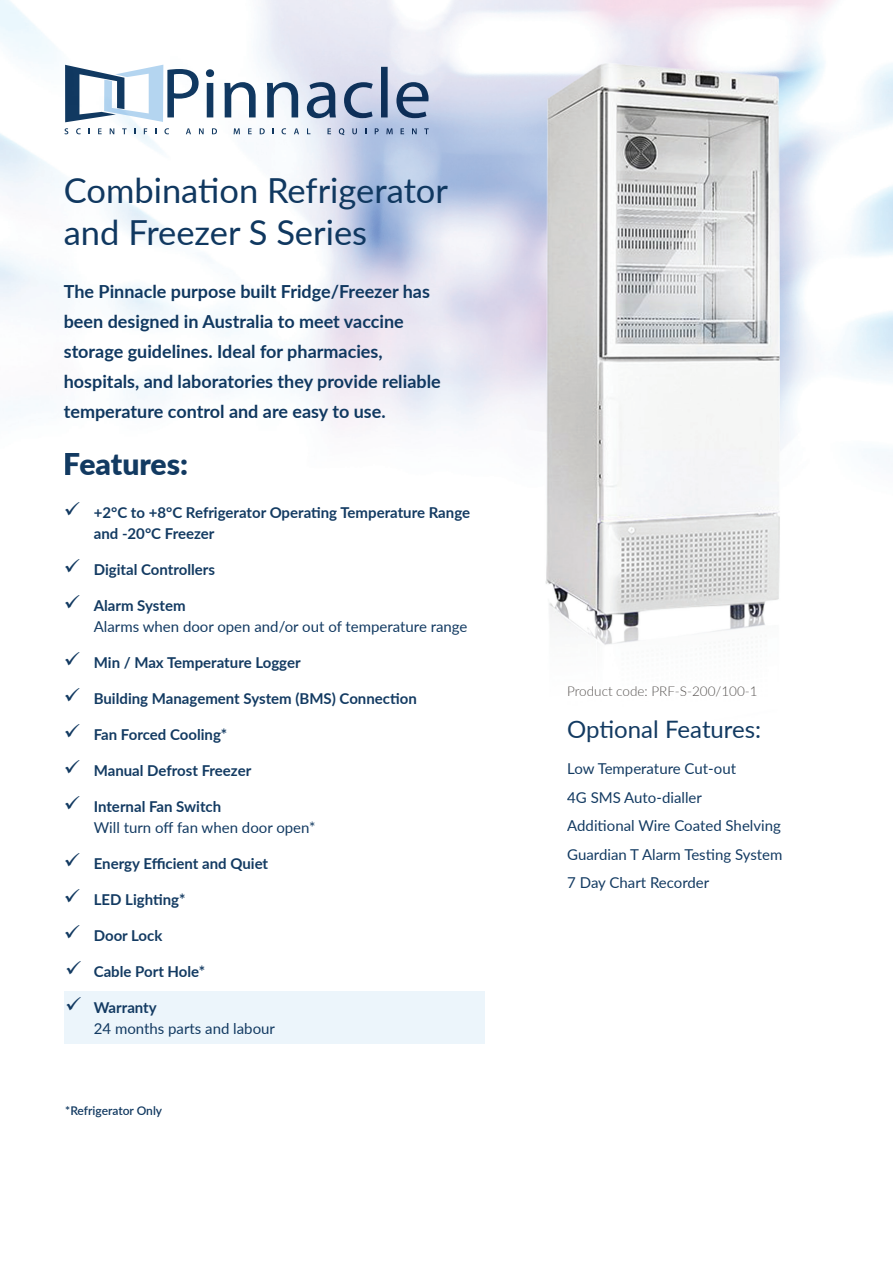
<style>
.page{position:relative;width:893px;height:1263px;background:#fff}
.page>*{position:absolute;margin:0;border:0;box-sizing:border-box;transform-origin:0 0}
.t1{font:34.5px/41.4px "Lato";color:#103860}
.t2{font:900 30px "Lato";color:#103860}
.t3{font:24px "Lato";color:#103860}
.t4{font:700 18px/30px "Lato";color:#103860}
.t5{font:700 15px/21px "Lato";color:#103860}
.t6{font:15px/28.5px "Lato";color:#103860}
.t7{font:300 13.5px "Lato";color:#565250}
.t8{font:600 12px "Lato";color:#103860}
.s1{font-weight:700}
</style>
<div class="page">
<div style="left:64px;top:992px;width:421px;height:52px;background:#ecf5fb"></div>
<img style="left:0;top:0;width:893px;height:645px">
<svg style="left:65px;top:60px;width:364px;height:80px"></svg>
<svg style="left:65px;top:65px;width:364px;height:57px"></svg>
<svg style="left:65px;top:128px;width:3px;height:6px"></svg>
<svg style="left:76px;top:128px;width:5px;height:6px"></svg>
<svg style="left:98px;top:128px;width:4px;height:6px"></svg>
<svg style="left:110px;top:128px;width:4px;height:6px"></svg>
<svg style="left:122px;top:128px;width:5px;height:6px"></svg>
<svg style="left:144px;top:128px;width:3px;height:6px"></svg>
<svg style="left:164px;top:128px;width:5px;height:6px"></svg>
<svg style="left:186px;top:128px;width:5px;height:6px"></svg>
<svg style="left:199px;top:128px;width:5px;height:6px"></svg>
<svg style="left:212px;top:128px;width:5px;height:6px"></svg>
<svg style="left:234px;top:128px;width:6px;height:6px"></svg>
<svg style="left:248px;top:128px;width:4px;height:6px"></svg>
<svg style="left:260px;top:128px;width:5px;height:6px"></svg>
<svg style="left:282px;top:128px;width:4px;height:6px"></svg>
<svg style="left:294px;top:128px;width:5px;height:6px"></svg>
<svg style="left:307px;top:128px;width:3px;height:6px"></svg>
<svg style="left:327px;top:128px;width:4px;height:6px"></svg>
<svg style="left:339px;top:128px;width:5px;height:7px"></svg>
<svg style="left:352px;top:128px;width:5px;height:6px"></svg>
<svg style="left:375px;top:128px;width:4px;height:6px"></svg>
<svg style="left:386px;top:128px;width:7px;height:6px"></svg>
<svg style="left:401px;top:128px;width:3px;height:6px"></svg>
<svg style="left:412px;top:128px;width:5px;height:6px"></svg>
<svg style="left:424px;top:128px;width:5px;height:6px"></svg>
<h1 class="t1" style="left:64px;top:168px;width:386px">Combination Refrigerator and Freezer S Series</h1>
<p class="t4" style="left:64px;top:276px;width:378px">The Pinnacle purpose built Fridge/Freezer has been designed in Australia to meet vaccine storage guidelines. Ideal for pharmacies, hospitals, and laboratories they provide reliable temperature control and are easy to use.</p>
<h2 class="t2" style="left:64px;top:442px;width:126px">Features:</h2>
<p class="t5" style="left:94px;top:501px;width:378px;text-indent:-30px">✓ +2°C to +8°C Refrigerator Operating Temperature Range and -20°C Freezer</p>
<p class="t5" style="left:64px;top:558px;width:153px">✓ Digital Controllers</p>
<p class="t6" style="left:94px;top:594px;width:375px;line-height:21px;text-indent:-30px">✓ <span class="s1">Alarm System<br></span>Alarms when door open and/or out of temperature range</p>
<p class="t5" style="left:64px;top:651px;width:238px">✓ Min / Max Temperature Logger</p>
<p class="t5" style="left:64px;top:687px;width:355px">✓ Building Management System (BMS) Connection</p>
<p class="t5" style="left:64px;top:723px;width:165px">✓ Fan Forced Cooling*</p>
<p class="t5" style="left:64px;top:759px;width:189px">✓ Manual Defrost Freezer</p>
<p class="t6" style="left:94px;top:795px;width:223px;line-height:21px;text-indent:-30px">✓ <span class="s1">Internal Fan Switch<br></span>Will turn off fan when door open*</p>
<p class="t5" style="left:64px;top:852px;width:206px">✓ Energy Efficient and Quiet</p>
<p class="t5" style="left:64px;top:888px;width:123px">✓ LED Lighting*</p>
<p class="t5" style="left:64px;top:924px;width:100px">✓ Door Lock</p>
<p class="t5" style="left:65px;top:960px;width:142px">✓ Cable Port Hole*</p>
<p class="t6" style="left:94px;top:996px;width:183px;line-height:21px;text-indent:-28px">✓ <span class="s1">Warranty<br></span>24 months parts and labour</p>
<p class="t8" style="left:65px;top:1102px;width:98px">*Refrigerator Only</p>
<p class="t7" style="left:567px;top:682px;width:192px">Product code: PRF-S-200/100-1</p>
<h3 class="t3" style="left:567px;top:712px;width:196px">Optional Features:</h3>
<p class="t6" style="left:567px;top:754px;width:217px">Low Temperature Cut-out<br>4G SMS Auto-dialler<br>Additional Wire Coated Shelving<br>Guardian T Alarm Testing System<br>7 Day Chart Recorder</p>
</div>
